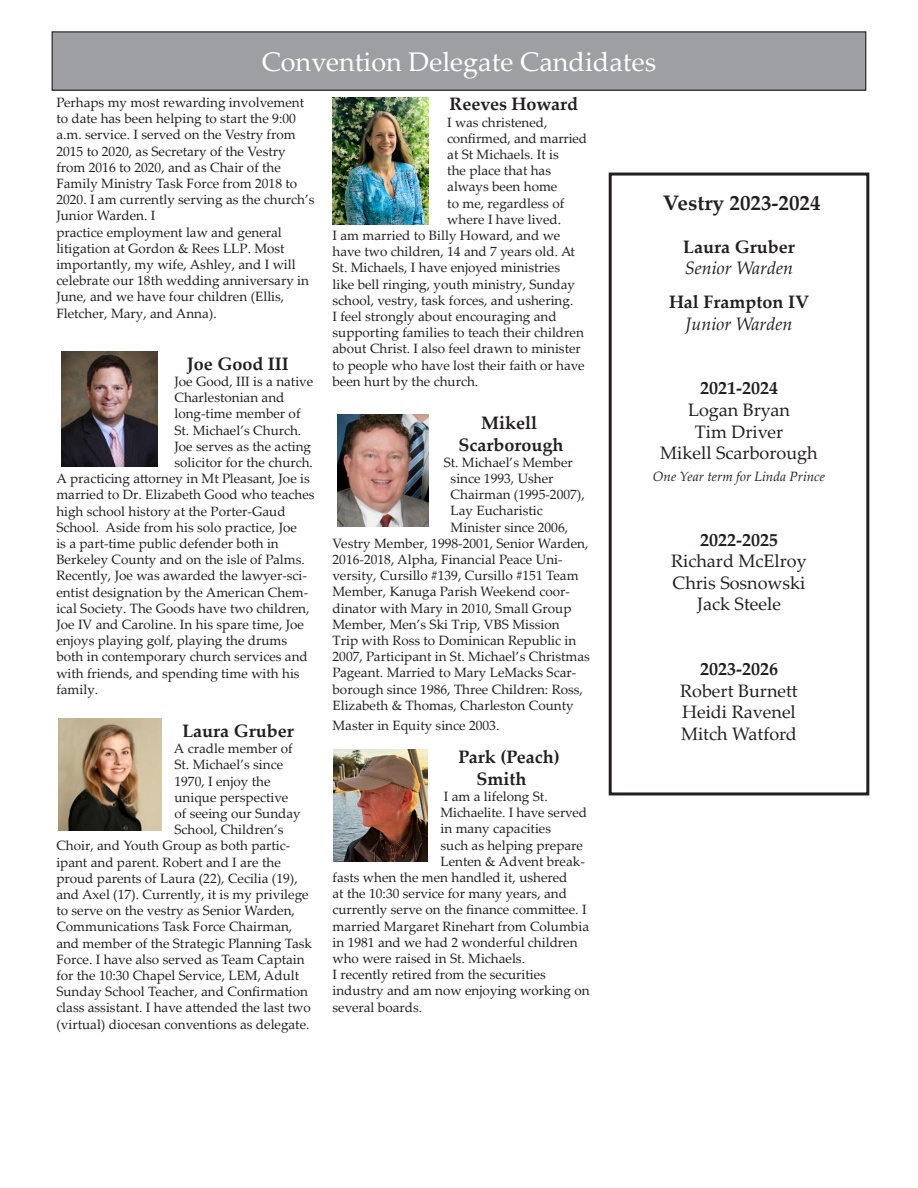
<style>
.page{position:relative;width:918px;height:1188px;background:#fff}
.page>*{position:absolute;margin:0;border:0;box-sizing:border-box;transform-origin:0 0}
.t1{font:27px "Palatino Linotype";color:#fff}
.t2{font:700 21px "Palatino Linotype";color:#231f20}
.t3{font:700 18px/21.6px "Palatino Linotype";color:#231f20}
.t4{font:18px "Palatino Linotype";color:#231f20}
.t5{font:18px "Palatino";color:#231f20}
.t6{font:italic 18px "Palatino Linotype";color:#231f20}
.t7{font:13.5px/16.2px "Palatino Linotype";color:#231f20}
.t8{font:italic 13.5px "Palatino Linotype";color:#231f20}
</style>
<div class="page">
<div style="left:52px;top:32px;width:814px;height:58px;background:#9d9fa2"></div>
<div style="left:52px;top:31px;width:814px;height:60px;border:1px solid #231f20"></div>
<div style="left:609px;top:173px;width:260px;height:622px;border:3px solid #231f20"></div>
<img style="left:58px;top:718px;width:103px;height:112px">
<img style="left:333px;top:97px;width:95px;height:128px">
<img style="left:62px;top:351px;width:96px;height:115px">
<img style="left:338px;top:414px;width:91px;height:112px">
<img style="left:334px;top:750px;width:93px;height:112px">
<p class="t1" style="left:262px;top:43px;width:396px">Convention Delegate Candidates</p>
<p class="t7" style="left:56px;top:94px;width:260px">Perhaps my most rewarding involvement to date has been helping to start the 9:00 a.m. service. I served on the Vestry from 2015 to 2020, as Secretary of the Vestry from 2016 to 2020, and as Chair of the Family Ministry Task Force from 2018 to 2020. I am currently serving as the church’s Junior Warden. I</p>
<p class="t7" style="left:56px;top:223px;width:227px">practice employment law and general</p>
<p class="t7" style="left:56px;top:240px;width:230px">litigation at Gordon &amp; Rees LLP. Most</p>
<p class="t7" style="left:56px;top:256px;width:241px">importantly, my wife, Ashley, and I will</p>
<p class="t7" style="left:56px;top:272px;width:254px">celebrate our 18th wedding anniversary in<br>June, and we have four children (Ellis,</p>
<p class="t7" style="left:56px;top:304px;width:162px">Fletcher, Mary, and Anna).</p>
<p class="t3" style="left:187px;top:352px;width:104px">Joe Good III</p>
<p class="t7" style="left:174px;top:373px;width:140px">Joe Good, III is a native</p>
<p class="t7" style="left:174px;top:389px;width:112px">Charlestonian and</p>
<p class="t7" style="left:174px;top:405px;width:128px">long-time member of</p>
<p class="t7" style="left:174px;top:421px;width:128px">St. Michael’s Church.</p>
<p class="t7" style="left:174px;top:438px;width:138px">Joe serves as the acting</p>
<p class="t7" style="left:174px;top:454px;width:140px">solicitor for the church.</p>
<p class="t7" style="left:56px;top:470px;width:255px">A practicing attorney in Mt Pleasant, Joe is</p>
<p class="t7" style="left:56px;top:486px;width:260px">married to Dr. Elizabeth Good who teaches</p>
<p class="t7" style="left:56px;top:502px;width:231px">high school history at the Porter-Gaud</p>
<p class="t7" style="left:56px;top:519px;width:242px">School. Aside from his solo practice, Joe</p>
<p class="t7" style="left:56px;top:535px;width:224px">is a part-time public defender both in</p>
<p class="t7" style="left:56px;top:551px;width:250px">Berkeley County and on the isle of Palms.</p>
<p class="t7" style="left:56px;top:567px;width:252px">Recently, Joe was awarded the lawyer-sci-</p>
<p class="t7" style="left:56px;top:583px;width:253px">entist designation by the American Chem-</p>
<p class="t7" style="left:56px;top:600px;width:255px">ical Society. The Goods have two children,</p>
<p class="t7" style="left:56px;top:616px;width:249px">Joe IV and Caroline. In his spare time, Joe</p>
<p class="t7" style="left:56px;top:632px;width:232px">enjoys playing golf, playing the drums</p>
<p class="t7" style="left:56px;top:648px;width:253px">both in contemporary church services and</p>
<p class="t7" style="left:56px;top:664px;width:245px">with friends, and spending time with his</p>
<p class="t7" style="left:56px;top:681px;width:43px">family.</p>
<p class="t3" style="left:182px;top:720px;width:113px">Laura Gruber</p>
<p class="t7" style="left:174px;top:740px;width:120px">A cradle member of</p>
<p class="t7" style="left:174px;top:756px;width:110px">St. Michael’s since</p>
<p class="t7" style="left:174px;top:772px;width:98px">1970, I enjoy the</p>
<p class="t7" style="left:174px;top:789px;width:115px">unique perspective</p>
<p class="t7" style="left:174px;top:805px;width:128px">of seeing our Sunday</p>
<p class="t7" style="left:174px;top:821px;width:111px">School, Children’s</p>
<p class="t7" style="left:56px;top:837px;width:236px">Choir, and Youth Group as both partic-</p>
<p class="t7" style="left:56px;top:853px;width:226px">ipant and parent. Robert and I are the</p>
<p class="t7" style="left:56px;top:870px;width:243px">proud parents of Laura (22), Cecilia (19),</p>
<p class="t7" style="left:56px;top:886px;width:254px">and Axel (17). Currently, it is my privilege</p>
<p class="t7" style="left:56px;top:902px;width:240px">to serve on the vestry as Senior Warden,</p>
<p class="t7" style="left:56px;top:918px;width:238px">Communications Task Force Chairman,</p>
<p class="t7" style="left:56px;top:934px;width:257px">and member of the Strategic Planning Task</p>
<p class="t7" style="left:56px;top:951px;width:250px">Force. I have also served as Team Captain</p>
<p class="t7" style="left:56px;top:967px;width:244px">for the 10:30 Chapel Service, LEM, Adult</p>
<p class="t7" style="left:56px;top:983px;width:253px">Sunday School Teacher, and Confirmation</p>
<p class="t7" style="left:56px;top:999px;width:256px">class assistant. I have attended the last two</p>
<p class="t7" style="left:56px;top:1015px;width:255px">(virtual) diocesan conventions as delegate.</p>
<p class="t3" style="left:450px;top:93px;width:130px">Reeves Howard</p>
<p class="t7" style="left:447px;top:113px;width:142px">I was christened, confirmed, and married at St Michaels. It is</p>
<p class="t7" style="left:447px;top:162px;width:119px">the place that has always been home to me, regardless of where I have lived.</p>
<p class="t7" style="left:333px;top:227px;width:254px">I am married to Billy Howard, and we have two children, 14 and 7 years old. At St. Michaels, I have enjoyed ministries like bell ringing, youth ministry, Sunday school, vestry, task forces, and ushering.<br>I feel strongly about encouraging and supporting families to teach their children about Christ. I also feel drawn to minister to people who have lost their faith or have been hurt by the church.</p>
<p class="t3" style="left:481px;top:411px;width:57px">Mikell</p>
<p class="t3" style="left:459px;top:433px;width:107px">Scarborough</p>
<p class="t7" style="left:444px;top:454px;width:131px">St. Michael’s Member</p>
<p class="t7" style="left:451px;top:470px;width:104px">since 1993, Usher</p>
<p class="t7" style="left:451px;top:486px;width:136px">Chairman (1995-2007),</p>
<p class="t7" style="left:451px;top:502px;width:94px">Lay Eucharistic</p>
<p class="t7" style="left:451px;top:518px;width:119px">Minister since 2006,</p>
<p class="t7" style="left:333px;top:535px;width:258px">Vestry Member, 1998-2001, Senior Warden,</p>
<p class="t7" style="left:333px;top:551px;width:232px">2016-2018, Alpha, Financial Peace Uni-</p>
<p class="t7" style="left:333px;top:567px;width:248px">versity, Cursillo #139, Cursillo #151 Team</p>
<p class="t7" style="left:333px;top:583px;width:239px">Member, Kanuga Parish Weekend coor-</p>
<p class="t7" style="left:333px;top:599px;width:240px">dinator with Mary in 2010, Small Group</p>
<p class="t7" style="left:333px;top:616px;width:229px">Member, Men’s Ski Trip, VBS Mission</p>
<p class="t7" style="left:333px;top:632px;width:245px">Trip with Ross to Dominican Republic in</p>
<p class="t7" style="left:333px;top:648px;width:259px">2007, Participant in St. Michael’s Christmas</p>
<p class="t7" style="left:333px;top:664px;width:245px">Pageant. Married to Mary LeMacks Scar-</p>
<p class="t7" style="left:333px;top:680px;width:252px">borough since 1986, Three Children: Ross,</p>
<p class="t7" style="left:333px;top:697px;width:243px">Elizabeth &amp; Thomas, Charleston County</p>
<p class="t7" style="left:333px;top:716px;width:168px">Master in Equity since 2003.</p>
<p class="t3" style="left:477px;top:746px;width:85px;text-indent:-18px">Park (Peach)<br>Smith</p>
<p class="t7" style="left:444px;top:788px;width:105px">I am a lifelong St.</p>
<p class="t7" style="left:441px;top:804px;width:148px">Michaelite. I have served</p>
<p class="t7" style="left:441px;top:820px;width:112px">in many capacities</p>
<p class="t7" style="left:441px;top:836px;width:144px">such as helping prepare</p>
<p class="t7" style="left:441px;top:853px;width:146px">Lenten &amp; Advent break-</p>
<p class="t7" style="left:333px;top:869px;width:237px">fasts when the men handled it, ushered</p>
<p class="t7" style="left:333px;top:885px;width:236px">at the 10:30 service for many years, and</p>
<p class="t7" style="left:333px;top:901px;width:256px">currently serve on the finance committee. I</p>
<p class="t7" style="left:333px;top:917px;width:258px">married Margaret Rinehart from Columbia</p>
<p class="t7" style="left:333px;top:934px;width:247px">in 1981 and we had 2 wonderful children</p>
<p class="t7" style="left:333px;top:950px;width:194px">who were raised in St. Michaels.</p>
<p class="t7" style="left:333px;top:966px;width:215px">I recently retired from the securities</p>
<p class="t7" style="left:333px;top:982px;width:259px">industry and am now enjoying working on several boards.</p>
<p class="t2" style="left:663px;top:187px;width:159px">Vestry 2023-2024</p>
<p class="t3" style="left:683px;top:235px;width:113px">Laura Gruber</p>
<p class="t6" style="left:685px;top:255px;width:110px">Senior Warden</p>
<p class="t3" style="left:669px;top:290px;width:142px">Hal Frampton IV</p>
<p class="t6" style="left:685px;top:311px;width:109px">Junior Warden</p>
<p class="t3" style="left:700px;top:377px;width:79px">2021-2024</p>
<p class="t4" style="left:688px;top:397px;width:103px">Logan Bryan</p>
<p class="t4" style="left:695px;top:419px;width:90px">Tim Driver</p>
<p class="t4" style="left:660px;top:440px;width:159px">Mikell Scarborough</p>
<p class="t8" style="left:653px;top:467px;width:174px">One Year term for Linda Prince</p>
<p class="t3" style="left:700px;top:528px;width:79px">2022-2025</p>
<p class="t4" style="left:671px;top:548px;width:137px">Richard McElroy</p>
<p class="t4" style="left:673px;top:570px;width:134px">Chris Sosnowski</p>
<p class="t4" style="left:697px;top:591px;width:85px">Jack Steele</p>
<p class="t3" style="left:700px;top:658px;width:79px">2023-2026</p>
<p class="t5" style="left:680px;top:676px;width:119px">Robert Burnett</p>
<p class="t5" style="left:682px;top:697px;width:115px">Heidi Ravenel</p>
<p class="t5" style="left:681px;top:719px;width:117px">Mitch Watford</p>
</div>
